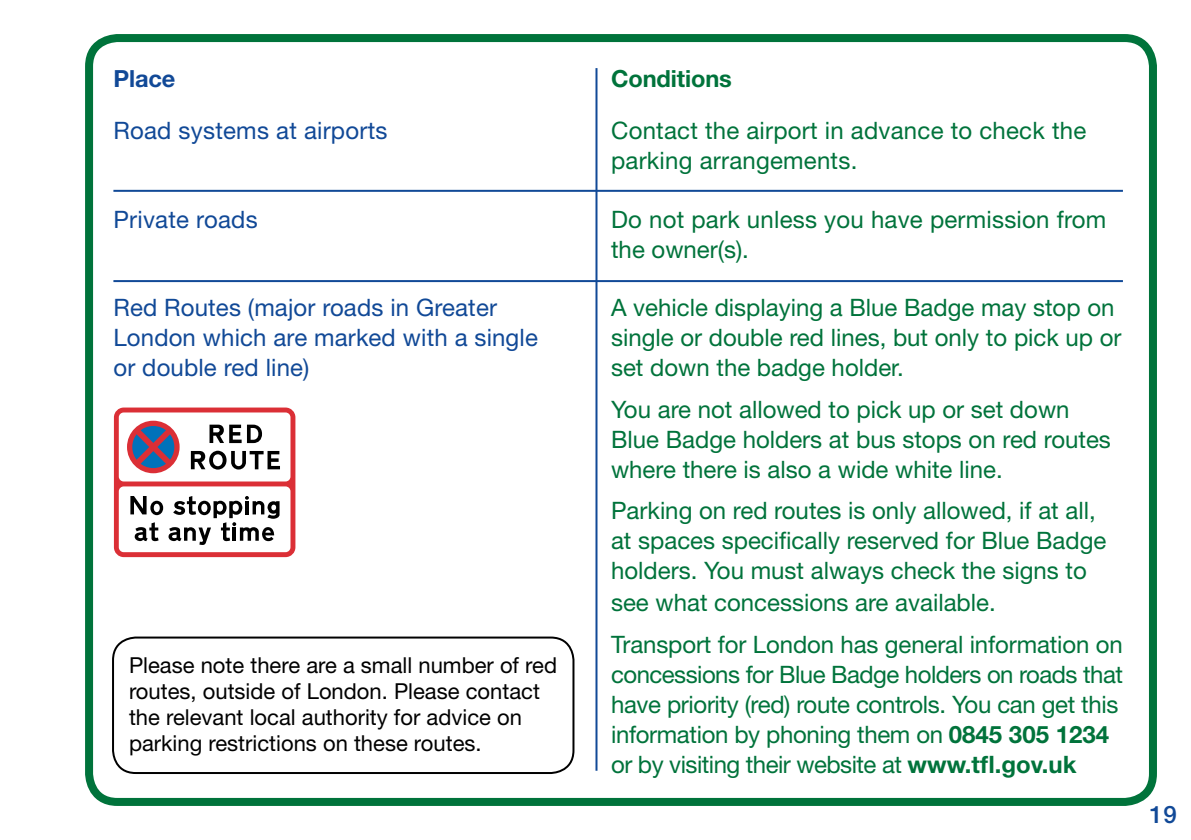
<style>
.page{position:relative;width:1191px;height:840px;background:#fff}
.page>*{position:absolute;margin:0;border:0;box-sizing:border-box;transform-origin:0 0}
.t1{font:24px/30px "Helvetica Neue";color:#00733b}
.t2{font:24px/30px "Helvetica Neue";letter-spacing:.005em;color:#114997}
.t3{font:500 24px "Helvetica Neue";color:#114997}
.t4{font:700 23.6px "Helvetica Neue";letter-spacing:-.005em;color:#00733b}
.t5{font:700 23.6px "Helvetica Neue";letter-spacing:-.005em;color:#114997}
.table_text{font:22px/26px "Helvetica Neue";color:#000}
.s1{font-weight:700}
</style>
<div class="page">
<div style="left:85px;top:34px;width:1072px;height:771px;border:8px solid #00733b;border-radius:28px"></div>
<hr style="left:595px;top:68px;width:2px;height:702px;background:#114997">
<hr style="left:113px;top:190px;width:1010px;height:2px;background:#114997">
<hr style="left:113px;top:280px;width:1010px;height:2px;background:#114997">
<svg style="left:114px;top:407px;width:181px;height:149px"></svg>
<div style="left:112px;top:636px;width:462px;height:137px;border:2px solid #000;border-radius:23px"></div>
<p class="t5" style="left:113px;top:63px;width:63px">Place</p>
<p class="t2" style="left:113px;top:115px;width:276px">Road systems at airports</p>
<p class="t2" style="left:113px;top:204px;width:146px">Private roads</p>
<p class="t4" style="left:611px;top:63px;width:122px">Conditions</p>
<p class="t1" style="left:611px;top:115px;width:477px">Contact the airport in advance to check the parking arrangements.</p>
<p class="t1" style="left:611px;top:204px;width:497px">Do not park unless you have permission from the owner(s).</p>
<p class="t2" style="left:113px;top:292px;width:426px">Red Routes (major roads in Greater<br>London which are marked with a single or double red line)</p>
<p class="t1" style="left:611px;top:292px;width:512px">A vehicle displaying a Blue Badge may stop on single or double red lines, but only to pick up or set down the badge holder.</p>
<p class="t1" style="left:611px;top:393px;width:501px">You are not allowed to pick up or set down<br>Blue Badge holders at bus stops on red routes where there is also a wide white line.</p>
<p class="t1" style="left:611px;top:494px;width:497px;line-height:30.6px">Parking on red routes is only allowed, if at all, at spaces specifically reserved for Blue Badge holders. You must always check the signs to see what concessions are available.</p>
<p class="t1" style="left:611px;top:628px;width:513px">Transport for London has general information on concessions for Blue Badge holders on roads that have priority (red) route controls. You can get this information by phoning them on <span class="s1">0845 305 1234 </span>or by visiting their website at <span class="s1">www.tfl.gov.uk</span></p>
<p class="table_text" style="left:129px;top:651px;width:429px">Please note there are a small number of red routes, outside of London. Please contact the relevant local authority for advice on parking restrictions on these routes.</p>
<p class="t3" style="left:1149px;top:799px;width:29px">19</p>
</div>
